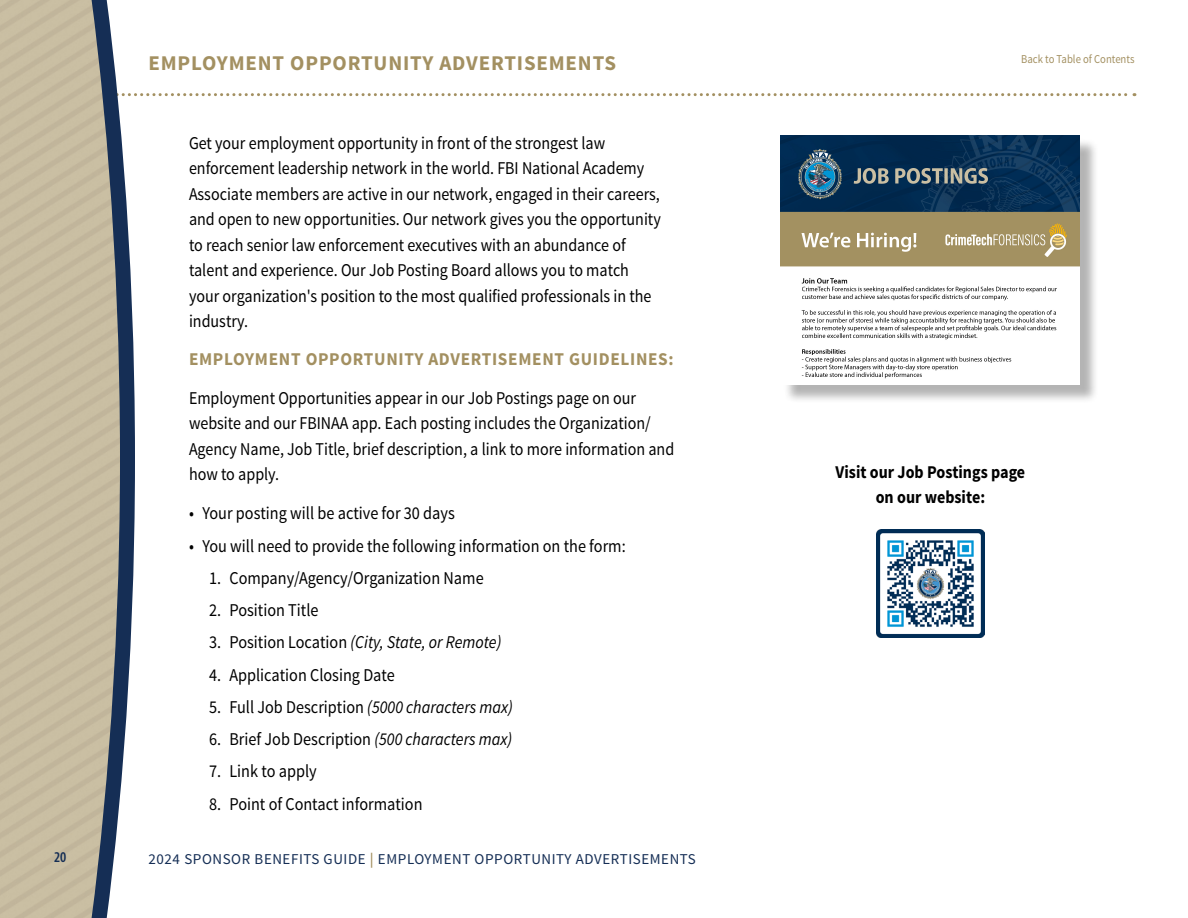
<style>
.page{position:relative;width:1188px;height:918px;background:#fff}
.page>*{position:absolute;margin:0;border:0;box-sizing:border-box;transform-origin:0 0}
.t1{font:700 21px "Source Sans Pro";letter-spacing:.04em;color:#a39061}
.t2{font:18px/25.5px "Source Sans Pro";color:#000;scale:.89 1}
.t3{font:18px "Source Sans Pro";color:#000;scale:.9 1}
.t4{font:700 18px "Source Sans Pro";color:#a39061;scale:.96 1}
.t5{font:italic 18px "Source Sans Pro";color:#000;scale:.9 1}
.t6{font:700 18px/25.5px "Source Sans Pro";color:#000;text-align:center;scale:.89 1}
.t7{font:15px "Source Sans Pro";letter-spacing:.04em;color:#152e55}
.t8{font:600 condensed 15px "Myriad Pro";color:#152e55}
.t9{font:12px "Source Sans Pro";color:#a39061;scale:.89 1}
.s1{font-style:normal}
.s2{font-style:italic}
.s3{font-weight:600;color:#a39061}
</style>
<div class="page">
<svg style="left:143px;top:93px;width:992px;height:3px"></svg>
<svg style="left:0;top:0;width:143px;height:918px;background:#bab4a3"></svg>
<div style="left:783px;top:138px;width:316px;height:266px;background:#000;opacity:.3"></div>
<img style="left:781px;top:136px;width:299px;height:249px">
<img style="left:876px;top:529px;width:108px;height:108px">
<p class="t1" style="left:148px;top:49px;width:469px">Employment Opportunity Advertisements</p>
<p class="t2" style="left:189px;top:130px;width:532px">Get your employment opportunity in front of the strongest law enforcement leadership network in the world. FBI National Academy Associate members are active in our network, engaged in their careers, and open to new opportunities. Our network gives you the opportunity to reach senior law enforcement executives with an abundance of talent and experience. Our Job Posting Board allows you to match your organization's position to the most qualified professionals in the industry.</p>
<p class="t4" style="left:189px;top:347px;width:13px">EMPLOYMEN</p>
<p class="t4" style="left:291px;top:347px;width:28px">T OPPOR</p>
<p class="t4" style="left:364px;top:347px;width:80px">TUNITY ADVER</p>
<p class="t4" style="left:482px;top:347px;width:22px">TISEMEN</p>
<p class="t4" style="left:555px;top:347px;width:27px">T GUIDELINES</p>
<p class="t4" style="left:669px;top:347px;width:7px">:</p>
<p class="t2" style="left:189px;top:385px;width:547px">Employment Opportunities appear in our Job Postings page on our website and our FBINAA app. Each posting includes the Organization/ Agency Name, Job Title, brief description, a link to more information and how to apply.</p>
<p class="t3" style="left:189px;top:502px;width:297px">• Your posting will be active for 30 days</p>
<p class="t3" style="left:189px;top:534px;width:487px">• You will need to provide the following information on the form:</p>
<p class="t3" style="left:209px;top:567px;width:306px">1. Company/Agency/Organization Name</p>
<p class="t3" style="left:209px;top:599px;width:123px">2. Position Title</p>
<p class="t5" style="left:209px;top:631px;width:326px"><span class="s1">3. Position Location</span> (City, State, or Remote)</p>
<p class="t3" style="left:209px;top:663px;width:208px">4. Application Closing Date</p>
<p class="t3" style="left:209px;top:696px;width:339px">5. Full Job Description <span class="s2">(5000 characters max)</span></p>
<p class="t3" style="left:209px;top:728px;width:338px">6. Brief Job Description <span class="s2">(500 characters max)</span></p>
<p class="t3" style="left:209px;top:760px;width:121px">7. Link to apply</p>
<p class="t3" style="left:209px;top:792px;width:239px">8. Point of Contact information</p>
<p class="t8" style="left:54px;top:849px;width:14px">20</p>
<p class="t7" style="left:148px;top:850px;width:248px">2024 SPONSOR BENEFITS GUIDE <span class="s3">|</span> Emplo</p>
<p class="t7" style="left:425px;top:850px;width:18px">yment</p>
<p class="t7" style="left:475px;top:850px;width:21px">Opportunit</p>
<p class="t7" style="left:565px;top:850px;width:30px">y Advertisements</p>
<p class="t9" style="left:1021px;top:52px;width:129px">Back to Table of Contents</p>
<p class="t6" style="left:836px;top:460px;width:215px">Visit our Job Postings page on our website:</p>
</div>
